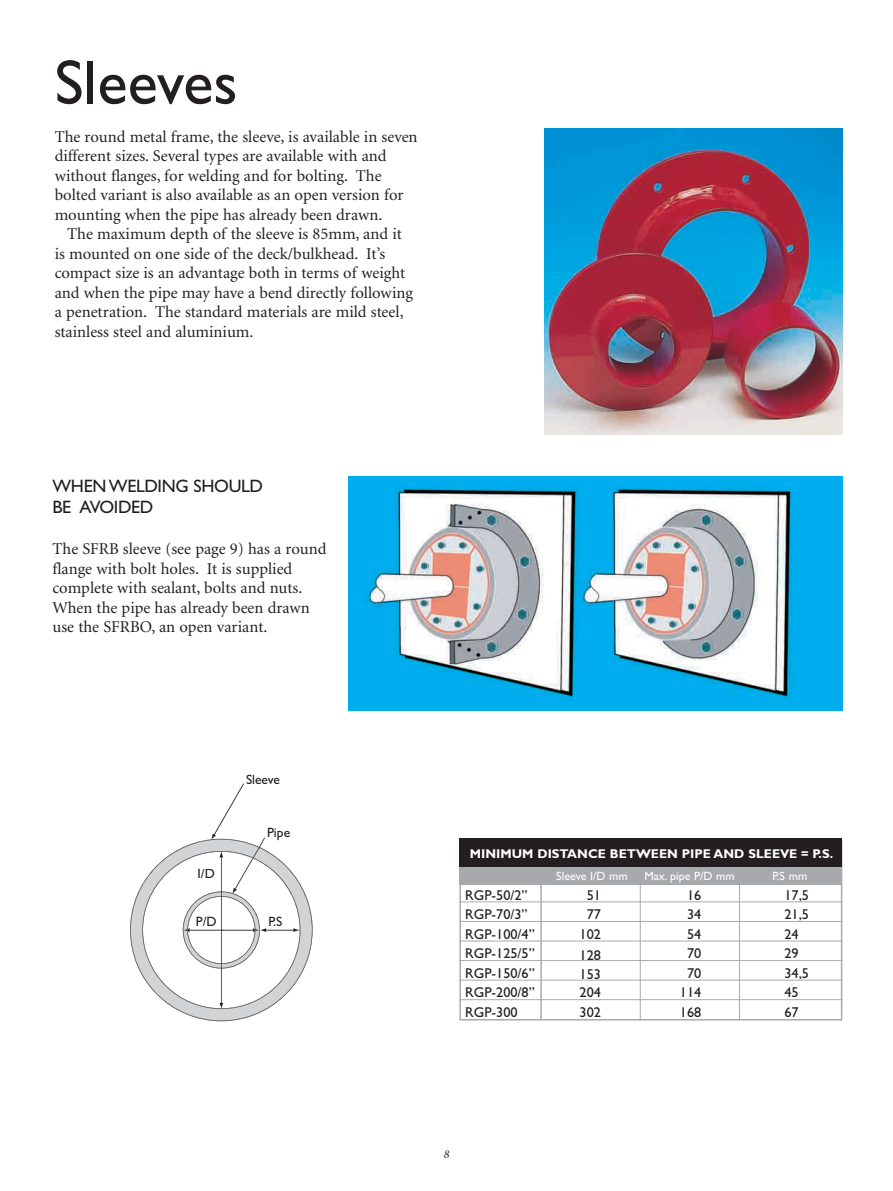
<style>
.page{position:relative;width:893px;height:1191px;background:#fff}
.page>*{position:absolute;margin:0;border:0;box-sizing:border-box;transform-origin:0 0}
.t1{font:63px "Gill Sans";color:#231f20}
.t2{font:18px/21px "Gill Sans";letter-spacing:-.02em;color:#231f20}
.t3{font:16.5px/19.5px "Minion";color:#231f20}
.t4{font:14.25px/19.5px "Gill Sans";color:#231f20}
.t5{font:13.5px "Gill Sans";color:#231f20}
.t6{font:700 12.75px "Gill Sans";color:#fff}
.t7{font:12px "Gill Sans";color:#fff}
.t8{font:italic 12px "Minion";color:#231f20}
</style>
<div class="page">
<img style="left:544px;top:128px;width:298px;height:306px">
<svg style="left:130px;top:783px;width:182px;height:238px"></svg>
<div style="left:269px;top:916px;width:13px;height:10px;background:#fff"></div>
<div style="left:197px;top:916px;width:19px;height:10px;background:#fff"></div>
<div style="left:198px;top:869px;width:16px;height:10px;background:#fff"></div>
<img style="left:349px;top:477px;width:493px;height:234px">
<div style="left:459px;top:839px;width:383px;height:182px;border:2px solid #a7a9ac"></div>
<div style="left:459px;top:839px;width:383px;height:28px;background:#231f20"></div>
<hr style="left:540px;top:880px;width:2px;height:140px;background:#a7a9ac">
<hr style="left:640px;top:879px;width:1px;height:141px;background:#a7a9ac">
<hr style="left:739px;top:871px;width:1px;height:149px;background:#a7a9ac">
<div style="left:459px;top:867px;width:383px;height:17px;background:#a7a9ac"></div>
<hr style="left:459px;top:902px;width:383px;height:1px;background:#a7a9ac">
<hr style="left:459px;top:921px;width:383px;height:1px;background:#a7a9ac">
<hr style="left:459px;top:941px;width:383px;height:1px;background:#a7a9ac">
<hr style="left:459px;top:960px;width:383px;height:1px;background:#a7a9ac">
<hr style="left:459px;top:980px;width:383px;height:1px;background:#a7a9ac">
<hr style="left:459px;top:999px;width:383px;height:1px;background:#a7a9ac">
<h1 class="t1" style="left:55px;top:61px;width:184px">Sleeves</h1>
<p class="t3" style="left:55px;top:128px;width:364px">The round metal frame, the sleeve, is available in seven different sizes. Several types are available with and without flanges, for welding and for bolting. The bolted variant is also available as an open version for mounting when the pipe has already been drawn.</p>
<p class="t3" style="left:55px;top:226px;width:360px;text-indent:13px">The maximum depth of the sleeve is 85mm, and it is mounted on one side of the deck/bulkhead. It’s compact size is an advantage both in terms of weight and when the pipe may have a bend directly following a penetration. The standard materials are mild steel, stainless steel and aluminium.</p>
<p class="t2" style="left:53px;top:477px;width:212px">WHEN WELDING SHOULD<br>BE AVOIDED</p>
<p class="t3" style="left:53px;top:541px;width:275px">The SFRB sleeve (see page 9) has a round flange with bolt holes. It is supplied complete with sealant, bolts and nuts.<br>When the pipe has already been drawn use the SFRBO, an open variant.</p>
<p class="t5" style="left:246px;top:775px;width:35px">Sleeve</p>
<p class="t5" style="left:197px;top:869px;width:19px">I/D</p>
<p class="t5" style="left:267px;top:828px;width:25px">Pipe</p>
<p class="t5" style="left:196px;top:917px;width:22px">P/D</p>
<p class="t5" style="left:268px;top:917px;width:16px">P.S</p>
<p class="t6" style="left:470px;top:849px;width:365px">MINIMUM DISTANCE BETWEEN PIPE AND SLEEVE = P.S.</p>
<p class="t7" style="left:556px;top:872px;width:73px">Sleeve I/D mm</p>
<p class="t7" style="left:644px;top:872px;width:92px">Max. pipe P/D mm</p>
<p class="t7" style="left:772px;top:872px;width:36px">P.S mm</p>
<p class="t4" style="left:579px;top:887px;width:23px;text-align:center">51<br>77<br>102</p>
<p class="t4" style="left:579px;top:947px;width:23px">128<br>153</p>
<p class="t4" style="left:579px;top:984px;width:23px">204<br>302</p>
<p class="t4" style="left:680px;top:887px;width:23px;text-align:center">16<br>34<br>54<br>70<br>70<br>114<br>168</p>
<p class="t4" style="left:784px;top:887px;width:26px">17,5<br>21,5<br>24<br>29<br>34,5<br>45<br>67</p>
<p class="t4" style="left:465px;top:887px;width:71px">RGP-50/2”<br>RGP-70/3”<br>RGP-100/4”<br>RGP-125/5”<br>RGP-150/6”<br>RGP-200/8”<br>RGP-300</p>
<p class="t8" style="left:444px;top:1149px;width:7px">8</p>
</div>
